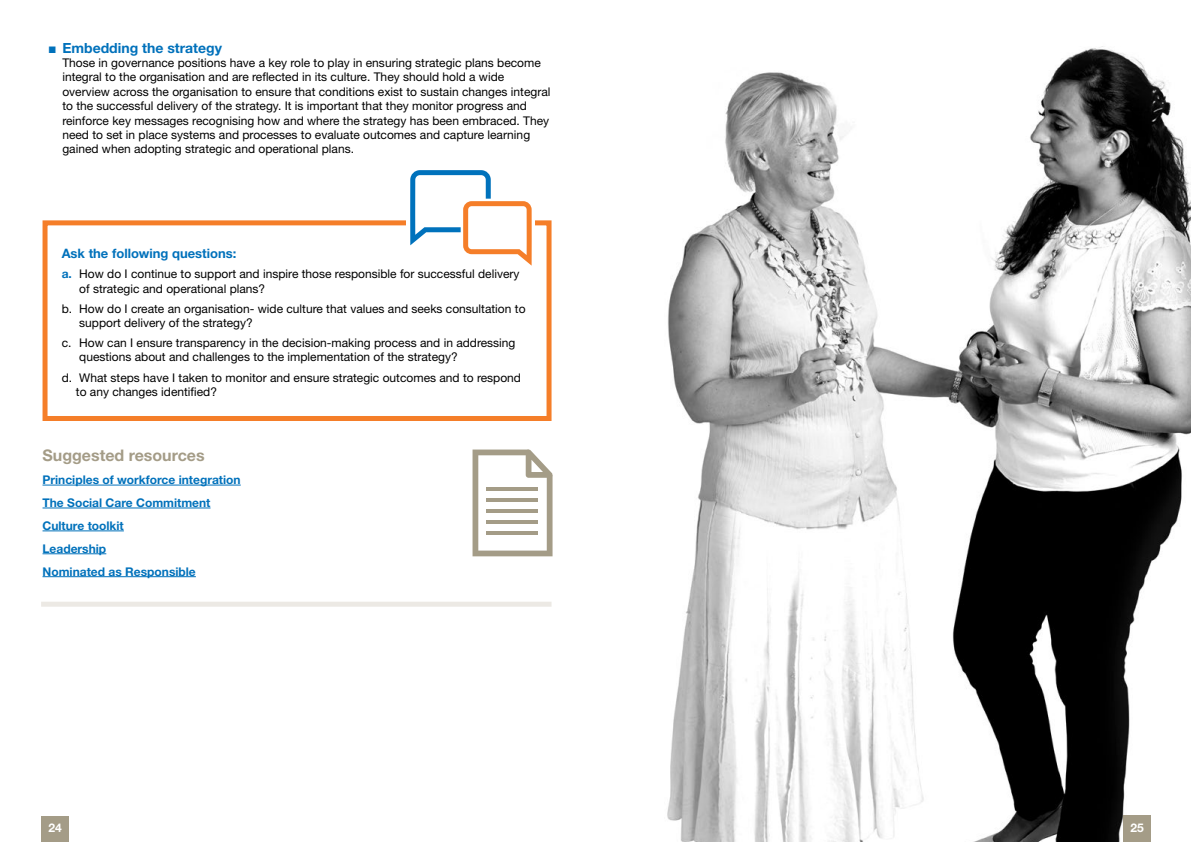
<style>
.page{position:relative;width:1191px;height:842px;background:#fff}
.page>*{position:absolute;margin:0;border:0;box-sizing:border-box;transform-origin:0 0}
.t1{font:700 16px "Helvetica Neue LT Std";color:#a49c87}
.t2{font:700 14px "Helvetica Neue LT Std";color:#0071bb}
.t3{font:700 13px "Helvetica Neue LT Std";color:#0071bb}
.t4{font:12px/14.4px "Helvetica Neue LT Std";color:#000}
.t5{font:700 12px/22.9px "Helvetica Neue LT Std";color:#0071bb}
.t6{font:700 12px "Helvetica Neue LT Std";color:#fff}
.s1{font-family:"Arial";font-weight:400}
.s2{font-weight:700;color:#0071bb}
</style>
<div class="page">
<div style="left:42px;top:815px;width:27px;height:27px;background:#a49c87"></div>
<div style="left:43px;top:220px;width:508px;height:201px;border:5px solid #f57e29"></div>
<svg style="left:406px;top:213px;width:128px;height:15px"></svg>
<svg style="left:410px;top:170px;width:121px;height:95px"></svg>
<hr style="left:43px;top:485px;width:198px;height:1px;background:#0071bb">
<hr style="left:43px;top:508px;width:167px;height:1px;background:#0071bb">
<hr style="left:43px;top:531px;width:81px;height:1px;background:#0071bb">
<hr style="left:43px;top:553px;width:63px;height:1px;background:#0071bb">
<hr style="left:43px;top:576px;width:153px;height:1px;background:#0071bb">
<div style="left:41px;top:602px;width:510px;height:5px;background:#ece9e4"></div>
<svg style="left:472px;top:449px;width:81px;height:107px"></svg>
<hr style="left:486px;top:487px;width:51px;height:3px;background:#a49c87">
<hr style="left:486px;top:509px;width:51px;height:4px;background:#a49c87">
<hr style="left:486px;top:498px;width:51px;height:3px;background:#a49c87">
<hr style="left:486px;top:520px;width:51px;height:4px;background:#a49c87">
<hr style="left:486px;top:531px;width:51px;height:4px;background:#a49c87">
<img style="left:667px;top:46px;width:524px;height:796px">
<div style="left:1123px;top:815px;width:27px;height:27px;background:#a49c87"></div>
<p class="t2" style="left:48px;top:39px;width:175px"><span class="s1">■</span> Embedding the strategy</p>
<p class="t4" style="left:62px;top:55px;width:489px">Those in governance positions have a key role to play in ensuring strategic plans become integral to the organisation and are reflected in its culture. They should hold a wide overview across the organisation to ensure that conditions exist to sustain changes integral to the successful delivery of the strategy. It is important that they monitor progress and reinforce key messages recognising how and where the strategy has been embraced. They need to set in place systems and processes to evaluate outcomes and capture learning gained when adopting strategic and operational plans.</p>
<p class="t3" style="left:62px;top:245px;width:176px">Ask the following questions:</p>
<p class="t4" style="left:79px;top:266px;width:442px;text-indent:-18px"><span class="s2">a.</span> How do I continue to support and inspire those responsible for successful delivery of strategic and operational plans?</p>
<p class="t4" style="left:79px;top:301px;width:448px;text-indent:-18px">b. How do I create an organisation- wide culture that values and seeks consultation to support delivery of the strategy?</p>
<p class="t4" style="left:79px;top:335px;width:438px;text-indent:-18px">c. How can I ensure transparency in the decision-making process and in addressing questions about and challenges to the implementation of the strategy?</p>
<p class="t4" style="left:76px;top:370px;width:447px;text-indent:-14px">d. What steps have I taken to monitor and ensure strategic outcomes and to respond to any changes identified?</p>
<h1 class="t1" style="left:43px;top:445px;width:164px">Suggested resources</h1>
<p class="t5" style="left:43px;top:468px;width:200px">Principles of workforce integration<br>The Social Care Commitment<br>Culture toolkit<br>Leadership<br>Nominated as Responsible</p>
<p class="t6" style="left:49px;top:820px;width:15px">24</p>
<p class="t6" style="left:1130px;top:820px;width:15px">25</p>
</div>
